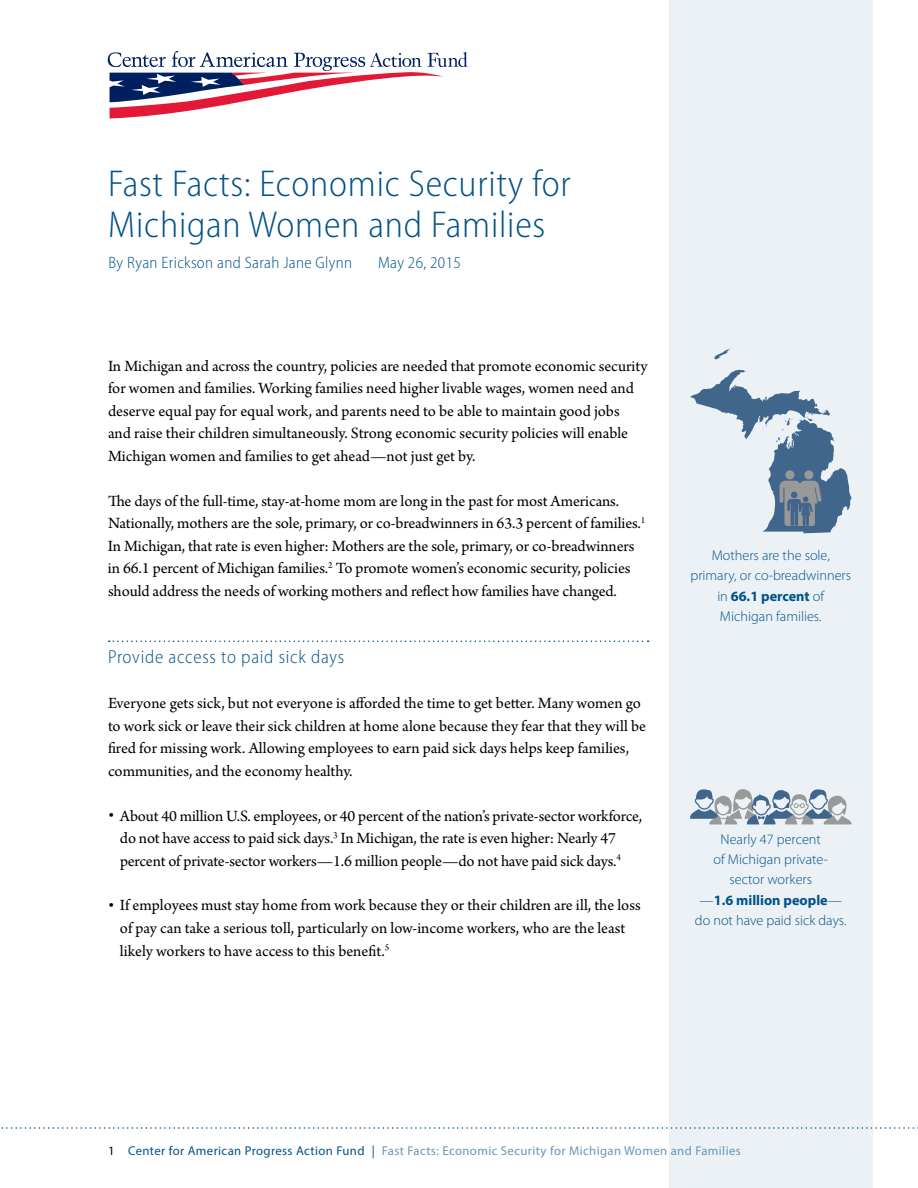
<style>
.page{position:relative;width:918px;height:1188px;background:#fff}
.page>*{position:absolute;margin:0;border:0;box-sizing:border-box;transform-origin:0 0}
.t1{font:300 semi-condensed 37.5px/40.5px "Myriad Pro";letter-spacing:.02em;color:#005288}
.t2{font:300 semi-condensed 18.75px "Myriad Pro";letter-spacing:.04em;color:#005288}
.t3{font:16.5px/22.5px "Arno Pro";letter-spacing:-.005em;color:#000}
.t4{font:300 semi-condensed 16.5px "Myriad Pro";letter-spacing:.02em;color:#005288}
.t5{font:300 14.25px/20.2px "Myriad Pro";color:#005288;text-align:center}
.t6{font:12.75px "Myriad Pro";letter-spacing:.03em;color:#6697b8}
.s1{font-weight:700}
.s2{color:#000}
.s3{color:#005288}
</style>
<div class="page">
<svg style="left:108px;top:51px;width:359px;height:68px"></svg>
<svg style="left:109px;top:640px;width:540px;height:2px"></svg>
<div style="left:669px;top:0;width:204px;height:1188px;background:#ebf1f5"></div>
<svg style="left:714px;top:348px;width:18px;height:12px"></svg>
<svg style="left:690px;top:369px;width:162px;height:164px"></svg>
<div style="left:804px;top:470px;width:9px;height:9px;background:#999;border-radius:50%"></div>
<div style="left:785px;top:470px;width:9px;height:9px;background:#999;border-radius:50%"></div>
<svg style="left:690px;top:789px;width:162px;height:35px"></svg>
<svg style="left:1px;top:1127px;width:917px;height:2px"></svg>
<h1 class="t1" style="left:108px;top:164px;width:464px">Fast Facts: Economic Security for<br>Michigan Women and Families</h1>
<p class="t4" style="left:109px;top:254px;width:245px">By Ryan Erickson and Sarah Jane Glynn</p>
<p class="t4" style="left:378px;top:254px;width:84px">May 26, 2015</p>
<p class="t3" style="left:108px;top:355px;width:541px">In Michigan and across the country, policies are needed that promote economic security for women and families. Working families need higher livable wages, women need and deserve equal pay for equal work, and parents need to be able to maintain good jobs<br>and raise their children simultaneously. Strong economic security policies will enable Michigan women and families to get ahead—not just get by.</p>
<p class="t3" style="left:108px;top:490px;width:539px">The days of the full-time, stay-at-home mom are long in the past for most Americans.<br>Nationally, mothers are the sole, primary, or co-breadwinners in 63.3 percent of families.<sup>1<br></sup>In Michigan, that rate is even higher: Mothers are the sole, primary, or co-breadwinners in 66.1 percent of Michigan families.<sup>2</sup> To promote women’s economic security, policies should address the needs of working mothers and reflect how families have changed.</p>
<p class="t2" style="left:108px;top:647px;width:238px">Provide access to paid sick days</p>
<p class="t3" style="left:108px;top:693px;width:540px">Everyone gets sick, but not everyone is afforded the time to get better. Many women go to work sick or leave their sick children at home alone because they fear that they will be fired for missing work. Allowing employees to earn paid sick days helps keep families, communities, and the economy healthy.</p>
<p class="t3" style="left:120px;top:805px;width:524px;text-indent:-12px">• About 40 million U.S. employees, or 40 percent of the nation’s private-sector workforce, do not have access to paid sick days.<sup>3</sup> In Michigan, the rate is even higher: Nearly 47 percent of private-sector workers—1.6 million people—do not have paid sick days.<sup>4</sup></p>
<p class="t3" style="left:120px;top:895px;width:522px;text-indent:-12px">• If employees must stay home from work because they or their children are ill, the loss of pay can take a serious toll, particularly on low-income workers, who are the least likely workers to have access to this benefit.<sup>5</sup></p>
<p class="t5" style="left:690px;top:545px;width:162px">Mothers are the sole, primary, or co-breadwinners in <span class="s1">66.1 percent</span> of<br>Michigan families.</p>
<p class="t5" style="left:695px;top:829px;width:153px">Nearly 47 percent<br>of Michigan private&shy;sector workers<br>—<span class="s1">1.6 million people</span>— do not have paid sick days.</p>
<p class="t6" style="left:108px;top:1143px;width:634px"><span class="s2">1</span> <span class="s3">Center for American Progress Action Fund |</span> Fast Facts: Economic Security for Michigan Women and Families</p>
</div>
